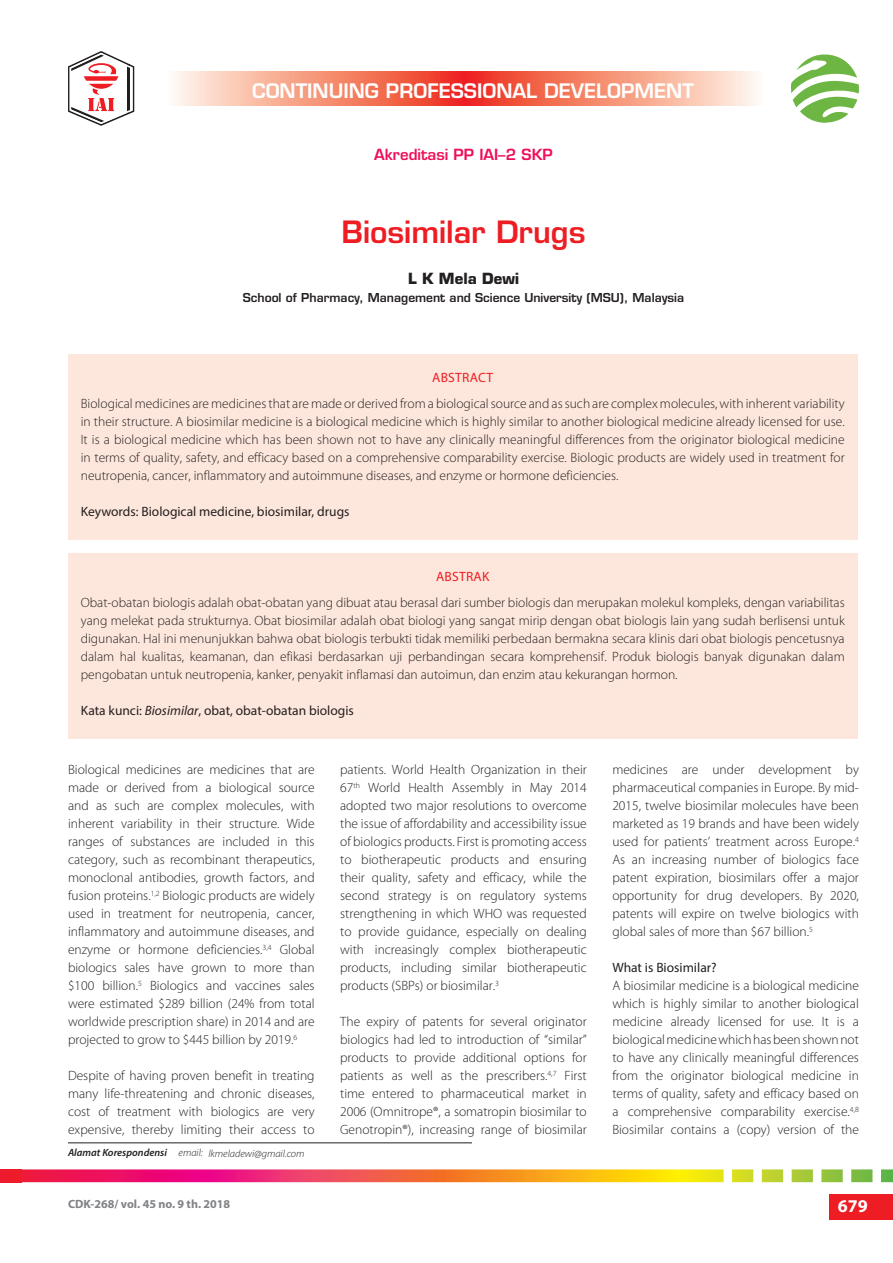
<style>
.page{position:relative;width:893px;height:1263px;background:#fff}
.page>*{position:absolute;margin:0;border:0;box-sizing:border-box;transform-origin:0 0}
.t1{font:600 30px "Eurostile LT Std";color:#ee1d23}
.t2{font:600 19.5px "Eurostile LT Std";color:#fff}
.t3{font:700 18px "Myriad Pro";color:#fff}
.t4{font:600 15px "Eurostile LT Std";color:#ee1059}
.t5{font:700 15px "Eurostile LT Std";color:#231f20}
.t6{font:300 13.5px/18px "Myriad Pro";color:#231f20;text-align:justify}
.t7{font:13.5px "Myriad Pro";color:#231f20}
.t8{font:13.5px "Myriad Pro";color:#ee1d23}
.t9{font:600 12px "Eurostile LT Std";color:#231f20}
.t10{font:700 12px "Myriad Pro";color:#808285}
.t11{font:italic 600 10.5px "Myriad Pro";color:#231f20}
.t12{font:italic 300 10.5px "Myriad Pro";color:#231f20}
.s1{font-style:italic}
.s2{font-weight:300}
</style>
<div class="page">
<div style="left:829px;top:1194px;width:64px;height:26px;background:#ee1d23"></div>
<svg style="left:21px;top:1169px;width:872px;height:13px;background:#e87f51"></svg>
<div style="left:0;top:1169px;width:21px;height:13px;background:#ee1b2b"></div>
<hr style="left:68px;top:1142px;width:404px;height:1px;background:#231f20">
<svg style="left:791px;top:54px;width:68px;height:69px"></svg>
<svg style="left:175px;top:72px;width:290px;height:33px;background:#f5917b"></svg>
<svg style="left:465px;top:72px;width:291px;height:33px;background:#f5917b"></svg>
<svg style="left:68px;top:51px;width:66px;height:75px"></svg>
<div style="left:68px;top:355px;width:789px;height:185px;background:#fde7dc"></div>
<div style="left:68px;top:553px;width:789px;height:185px;background:#fde7dc"></div>
<h2 class="t2" style="left:252px;top:79px;width:443px">CONTINUING PROFESSIONAL DEVELOPMENT</h2>
<p class="t4" style="left:374px;top:145px;width:180px">Akreditasi PP IAI–2 SKP</p>
<h1 class="t1" style="left:342px;top:213px;width:245px">Biosimilar Drugs</h1>
<p class="t5" style="left:408px;top:270px;width:112px">L K Mela Dewi</p>
<p class="t9" style="left:243px;top:290px;width:443px">School of Pharmacy, Management and Science University (MSU), Malaysia</p>
<p class="t8" style="left:432px;top:369px;width:17px">Abstract</p>
<p class="t6" style="left:81px;top:395px;width:765px">Biological medicines are medicines that are made or derived from a biological source and as such are complex molecules, with inherent variability in their structure. A biosimilar medicine is a biological medicine which is highly similar to another biological medicine already licensed for use.<br>It is a biological medicine which has been shown not to have any clinically meaningful differences from the originator biological medicine in terms of quality, safety, and efficacy based on a comprehensive comparability exercise. Biologic products are widely used in treatment for neutropenia, cancer, inflammatory and autoimmune diseases, and enzyme or hormone deficiencies.</p>
<p class="t7" style="left:81px;top:503px;width:270px">Keywords: Biological medicine, biosimilar, drugs</p>
<p class="t8" style="left:436px;top:568px;width:17px">Abstrak</p>
<p class="t6" style="left:81px;top:593px;width:765px">Obat-obatan biologis adalah obat-obatan yang dibuat atau berasal dari sumber biologis dan merupakan molekul kompleks, dengan variabilitas yang melekat pada strukturnya. Obat biosimilar adalah obat biologi yang sangat mirip dengan obat biologis lain yang sudah berlisensi untuk digunakan. Hal ini menunjukkan bahwa obat biologis terbukti tidak memiliki perbedaan bermakna secara klinis dari obat biologis pencetusnya dalam hal kualitas, keamanan, dan efikasi berdasarkan uji perbandingan secara komprehensif. Produk biologis banyak digunakan dalam pengobatan untuk neutropenia, kanker, penyakit inflamasi dan autoimun, dan enzim atau kekurangan hormon.</p>
<p class="t7" style="left:81px;top:702px;width:275px">Kata kunci: <span class="s1">Biosimilar</span>, obat, obat-obatan biologis</p>
<p class="t6" style="left:68px;top:761px;width:248px">Biological medicines are medicines that are made or derived from a biological source and as such are complex molecules, with inherent variability in their structure. Wide ranges of substances are included in this category, such as recombinant therapeutics, monoclonal antibodies, growth factors, and fusion proteins.<sup>1,2</sup> Biologic products are widely used in treatment for neutropenia, cancer, inflammatory and autoimmune diseases, and enzyme or hormone deficiencies.<sup>3,4</sup> Global biologics sales have grown to more than $100 billion.<sup>5</sup> Biologics and vaccines sales were estimated $289 billion (24% from total worldwide prescription share) in 2014 and are projected to grow to $445 billion by 2019.<sup>6</sup></p>
<p class="t6" style="left:68px;top:1067px;width:248px">Despite of having proven benefit in treating many life-threatening and chronic diseases, cost of treatment with biologics are very expensive, thereby limiting their access to</p>
<p class="t11" style="left:68px;top:1145px;width:136px">Alamat Korespondensi <span class="s2">email:</span></p>
<p class="t12" style="left:208px;top:1147px;width:98px">lkmeladewi@gmail.com</p>
<p class="t6" style="left:340px;top:761px;width:248px">patients. World Health Organization in their 67<sup>th</sup> World Health Assembly in May 2014 adopted two major resolutions to overcome the issue of affordability and accessibility issue of biologics products. First is promoting access to biotherapeutic products and ensuring their quality, safety and efficacy, while the second strategy is on regulatory systems strengthening in which WHO was requested to provide guidance, especially on dealing with increasingly complex biotherapeutic products, including similar biotherapeutic products (SBPs) or biosimilar.<sup>3</sup></p>
<p class="t6" style="left:340px;top:1013px;width:248px">The expiry of patents for several originator biologics had led to introduction of “similar” products to provide additional options for patients as well as the prescribers.<sup>4,7</sup> First time entered to pharmaceutical market in 2006 (Omnitrope®, a somatropin biosimilar to Genotropin®), increasing range of biosimilar</p>
<p class="t6" style="left:612px;top:761px;width:248px">medicines are under development by pharmaceutical companies in Europe. By mid-2015, twelve biosimilar molecules have been marketed as 19 brands and have been widely used for patients’ treatment across Europe.<sup>4<br></sup>As an increasing number of biologics face patent expiration, biosimilars offer a major opportunity for drug developers. By 2020, patents will expire on twelve biologics with global sales of more than $67 billion.<sup>5</sup></p>
<p class="t7" style="left:612px;top:959px;width:106px">What is Biosimilar?</p>
<p class="t6" style="left:612px;top:977px;width:248px">A biosimilar medicine is a biological medicine which is highly similar to another biological medicine already licensed for use. It is a biological medicine which has been shown not to have any clinically meaningful differences from the originator biological medicine in terms of quality, safety and efficacy based on a comprehensive comparability exercise.<sup>4,8<br></sup>Biosimilar contains a (copy) version of the</p>
<p class="t10" style="left:68px;top:1196px;width:164px">CDK-268/ vol. 45 no. 9 th. 2018</p>
<h3 class="t3" style="left:838px;top:1194px;width:31px">679</h3>
</div>
